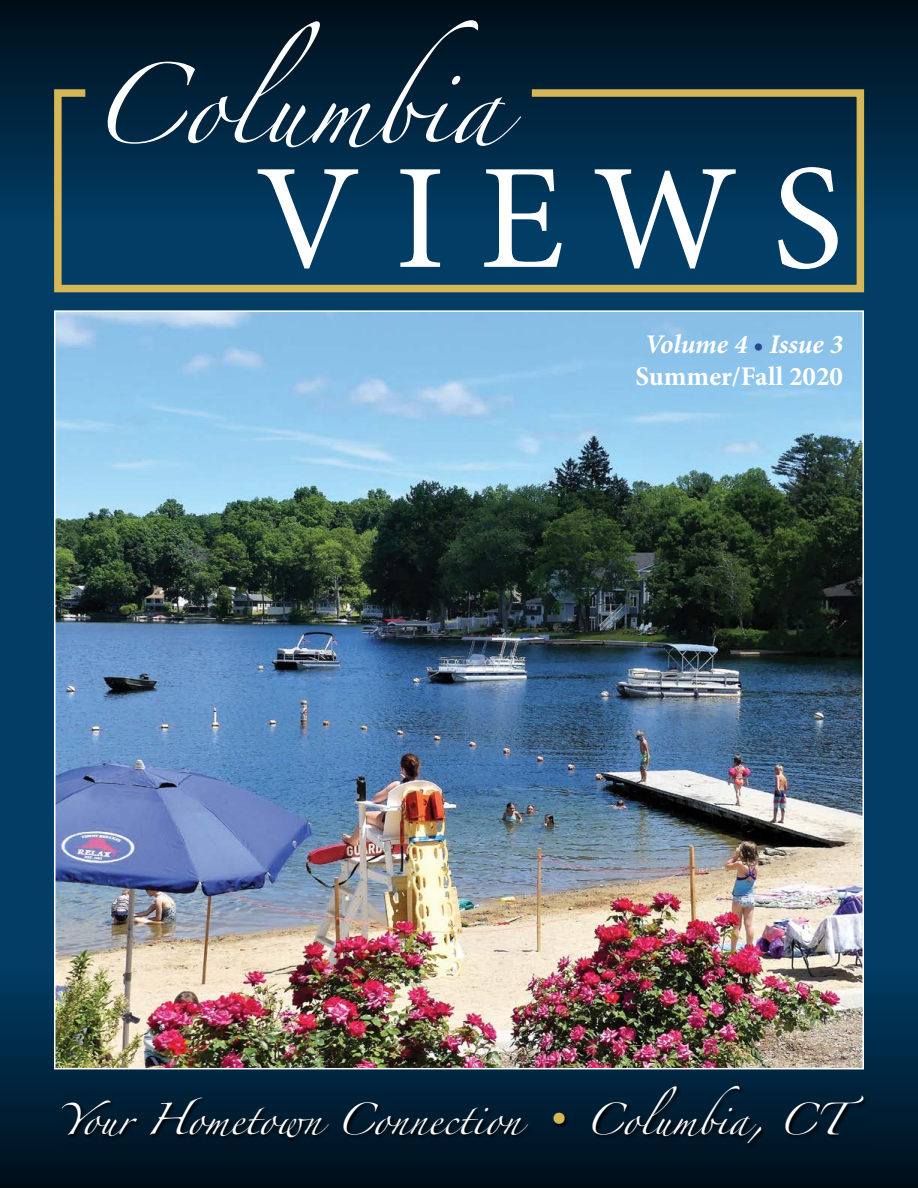
<style>
.page{position:relative;width:918px;height:1188px;background:#013d65}
.page>*{position:absolute;margin:0;border:0;box-sizing:border-box;transform-origin:0 0}
.t1{font:150px "Minion Pro";color:#fff}
.t2{font:72px "Zapfino";color:#fff}
.t3{font:28.5px "Zapfino";color:#fff}
.t4{font:700 27px/32.4px "Minion Pro";color:#fff;text-align:center}
.s1{font-style:italic}
.s2{font-style:italic;color:#284893}
.s3{color:#d6b757}
</style>
<div class="page">
<svg style="left:0;top:968px;width:918px;height:220px;background:#092335"></svg>
<div style="left:0;top:0;width:918px;height:222px;background:linear-gradient(to bottom,#000d17,#003c63)"></div>
<img style="left:57px;top:313px;width:804px;height:753px">
<svg style="left:50px;top:86px;width:818px;height:207px"></svg>
<svg style="left:62px;top:1085px;width:807px;height:64px;background:#001a2d"></svg>
<h2 class="t2" style="left:88px;top:75px;width:415px">Columbia</h2>
<h1 class="t1" style="left:255px;top:129px;width:589px">V I E W S</h1>
<p class="t4" style="left:636px;top:329px;width:209px"><span class="s1">Volume 4</span> <span class="s2">•</span> <span class="s1">Issue 3<br></span>Summer/Fall 2020</p>
<p class="t3" style="left:58px;top:1108px;width:807px">Your Hometown Connection <span class="s3">•</span> Columbia, CT</p>
</div>
